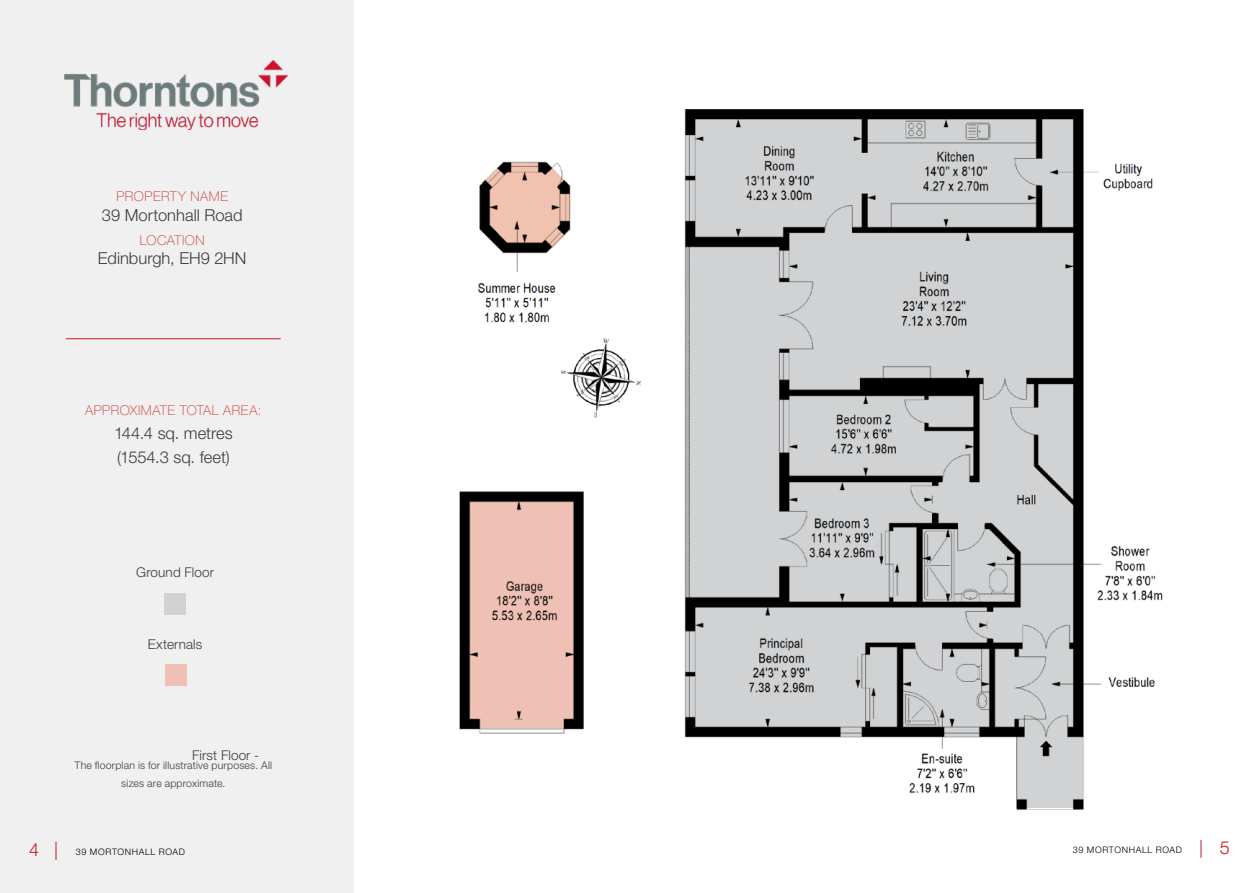
<style>
.page{position:relative;width:1259px;height:893px;background:#fff}
.page>*{position:absolute;margin:0;border:0;box-sizing:border-box;transform-origin:0 0}
.Address_line_1{font:300 16.5px "Helvetica Neue LT Std";color:#3c3c3b}
.Address_line_1-2{font:100 13.5px "Helvetica Neue LT Std";letter-spacing:.04em;color:#ce3433}
.Address_line_1-3{font:300 13.5px "Helvetica Neue LT Std";letter-spacing:.01em;color:#3c3c3b}
.Address_line_1-4{font:300 10.5px/18px "Helvetica Neue LT Std";letter-spacing:.02em;color:#3c3c3b;text-align:center}
.t1{font:300 9px "Helvetica Neue LT Std";letter-spacing:.075em;color:#000}
.s1{font-size:18px;color:#c91525}
</style>
<div class="page">
<div style="left:0;top:0;width:353px;height:893px;background:#f0f0f1"></div>
<img style="left:64px;top:61px;width:224px;height:69px">
<hr style="left:66px;top:338px;width:215px;height:1px;background:#c91525">
<img style="left:459px;top:109px;width:704px;height:701px">
<div style="left:165px;top:664px;width:21px;height:22px;background:#efc1b4"></div>
<div style="left:164px;top:593px;width:22px;height:21px;background:#d1d2d3"></div>
<svg style="left:685px;top:113px;width:395px;height:623px;background:#b7b8b8"></svg>
<svg style="left:1016px;top:681px;width:67px;height:127px;background:#b5b6b7"></svg>
<div style="left:468px;top:497px;width:110px;height:231px;background:#efc1b4"></div>
<svg style="left:480px;top:163px;width:90px;height:89px;background:#bc9d91"></svg>
<div style="left:585px;top:790px;width:299px;height:40px;background:#fff"></div>
<div style="left:410px;top:435px;width:241px;height:48px;background:#fff"></div>
<div style="left:410px;top:107px;width:241px;height:41px;background:#fff"></div>
<p class="Address_line_1-2" style="left:116px;top:188px;width:113px">PROPERTY NAME</p>
<p class="Address_line_1" style="left:102px;top:205px;width:142px">39 Mortonhall Road</p>
<p class="Address_line_1-2" style="left:140px;top:232px;width:66px">LOCATION</p>
<p class="Address_line_1" style="left:98px;top:249px;width:150px">Edinburgh, EH9 2HN</p>
<p class="Address_line_1-2" style="left:85px;top:402px;width:178px">APPROXIMATE TOTAL AREA:</p>
<p class="Address_line_1" style="left:114px;top:423px;width:120px">144.4 sq. metres</p>
<p class="Address_line_1" style="left:117px;top:447px;width:114px">(1554.3 sq. feet)</p>
<p class="Address_line_1-3" style="left:136px;top:564px;width:79px">Ground Floor</p>
<p class="Address_line_1-3" style="left:148px;top:636px;width:56px">Externals</p>
<p class="Address_line_1-3" style="left:192px;top:747px;width:69px">First Floor -</p>
<p class="Address_line_1-4" style="left:75px;top:756px;width:199px">The floorplan is for illustrative purposes. All sizes are approximate.</p>
<p class="t1" style="left:29px;top:846px;width:158px"><span class="s1">4 |</span> 39 MORTONHALL ROAD</p>
<p class="t1" style="left:1072px;top:844px;width:159px">39 MORTONHALL ROAD <span class="s1">| 5</span></p>
</div>
